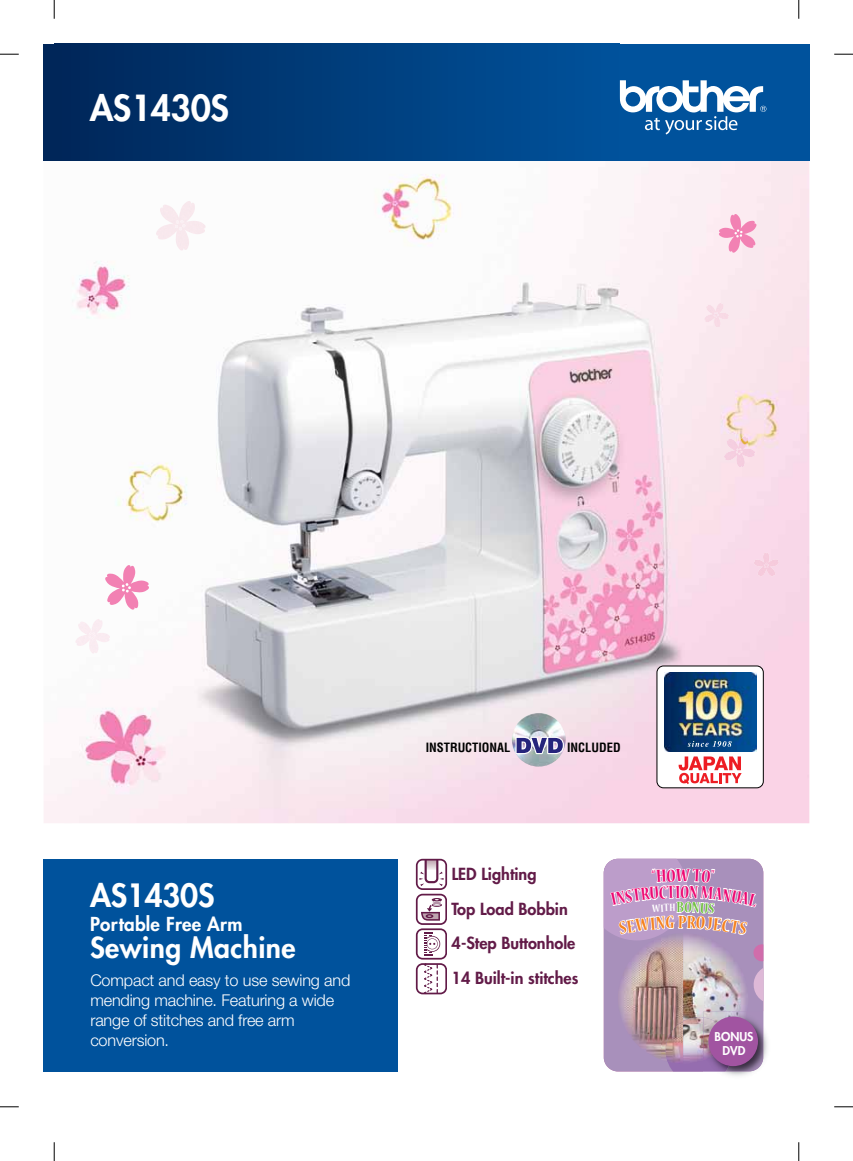
<style>
.page{position:relative;width:853px;height:1161px;background:#fff}
.page>*{position:absolute;margin:0;border:0;box-sizing:border-box;transform-origin:0 0}
.t1{font:800 35px "Futura";letter-spacing:-.01em;color:#fff}
.t2{font:800 31.25px "Futura";letter-spacing:-.01em;color:#fff}
.t3{font:800 28.12px "Futura";letter-spacing:.015em;color:#fff}
.t4{font:800 18.75px "Futura";letter-spacing:.015em;color:#fff}
.t5{font:300 16.25px/20px "Helvetica Neue";letter-spacing:-.01em;color:#fff}
.t6{font:800 16.25px/34.8px "Futura";color:#621b48}
.t7{font:700 condensed 12.5px "Helvetica";color:#000}
.t8{font:800 11.88px/13.2px "Futura";color:#fff;text-align:center}
</style>
<div class="page">
<img style="left:44px;top:160px;width:765px;height:663px">
<div style="left:657px;top:666px;width:106px;height:122px;background:#fff;border-radius:7px"></div>
<div style="left:656px;top:666px;width:107px;height:122px;border:1px solid #000;border-radius:7px"></div>
<svg style="left:678px;top:756px;width:63px;height:28px"></svg>
<img style="left:664px;top:673px;width:92px;height:78px">
<svg style="left:687px;top:741px;width:44px;height:6px"></svg>
<svg style="left:105px;top:564px;width:44px;height:46px"></svg>
<svg style="left:718px;top:214px;width:38px;height:39px"></svg>
<img style="left:704px;top:303px;width:25px;height:24px">
<svg style="left:713px;top:312px;width:5px;height:5px"></svg>
<img style="left:156px;top:201px;width:50px;height:49px">
<svg style="left:175px;top:220px;width:10px;height:10px"></svg>
<img style="left:753px;top:553px;width:26px;height:24px">
<svg style="left:763px;top:563px;width:6px;height:5px"></svg>
<img style="left:75px;top:619px;width:35px;height:34px">
<svg style="left:88px;top:632px;width:8px;height:7px"></svg>
<img style="left:723px;top:436px;width:32px;height:31px">
<img style="left:703px;top:1011px;width:65px;height:65px">
<div style="left:44px;top:859px;width:354px;height:212px;background:#00529c"></div>
<div style="left:609px;top:44px;width:200px;height:116px;background:#00529c"></div>
<div style="left:44px;top:44px;width:21px;height:116px;background:#002659"></div>
<div style="left:54px;top:44px;width:566px;height:116px;background:linear-gradient(to right,#002659,#00539c)"></div>
<svg style="left:620px;top:80px;width:146px;height:54px"></svg>
<svg style="left:416px;top:859px;width:31px;height:135px"></svg>
<img style="left:512px;top:713px;width:53px;height:53px">
<svg style="left:514px;top:735px;width:51px;height:22px"></svg>
<svg style="left:0;top:53px;width:19px;height:2px"></svg>
<svg style="left:834px;top:53px;width:18px;height:2px"></svg>
<svg style="left:0;top:1106px;width:19px;height:1px"></svg>
<svg style="left:834px;top:1106px;width:18px;height:1px"></svg>
<svg style="left:53px;top:0;width:2px;height:19px"></svg>
<svg style="left:53px;top:1142px;width:2px;height:19px"></svg>
<svg style="left:798px;top:0;width:1px;height:19px"></svg>
<svg style="left:798px;top:1142px;width:1px;height:19px"></svg>
<img style="left:603px;top:859px;width:160px;height:212px">
<h1 class="t1" style="left:90px;top:85px;width:141px">AS1430S</h1>
<h2 class="t2" style="left:90px;top:874px;width:126px">AS1430S</h2>
<p class="t4" style="left:90px;top:911px;width:154px">Portable Free Arm</p>
<h3 class="t3" style="left:90px;top:929px;width:207px">Sewing Machine</h3>
<p class="t5" style="left:90px;top:970px;width:261px">Compact and easy to use sewing and mending machine. Featuring a wide range of stitches and free arm conversion.</p>
<p class="t7" style="left:426px;top:740px;width:86px">INSTRUCTIONAL</p>
<p class="t7" style="left:567px;top:740px;width:55px">INCLUDED</p>
<p class="t6" style="left:451px;top:856px;width:128px">LED Lighting<br>Top Load Bobbin<br>4-Step Buttonhole<br>14 Built-in stitches</p>
<p class="t8" style="left:714px;top:1030px;width:40px">BONUS<br>DVD</p>
</div>
